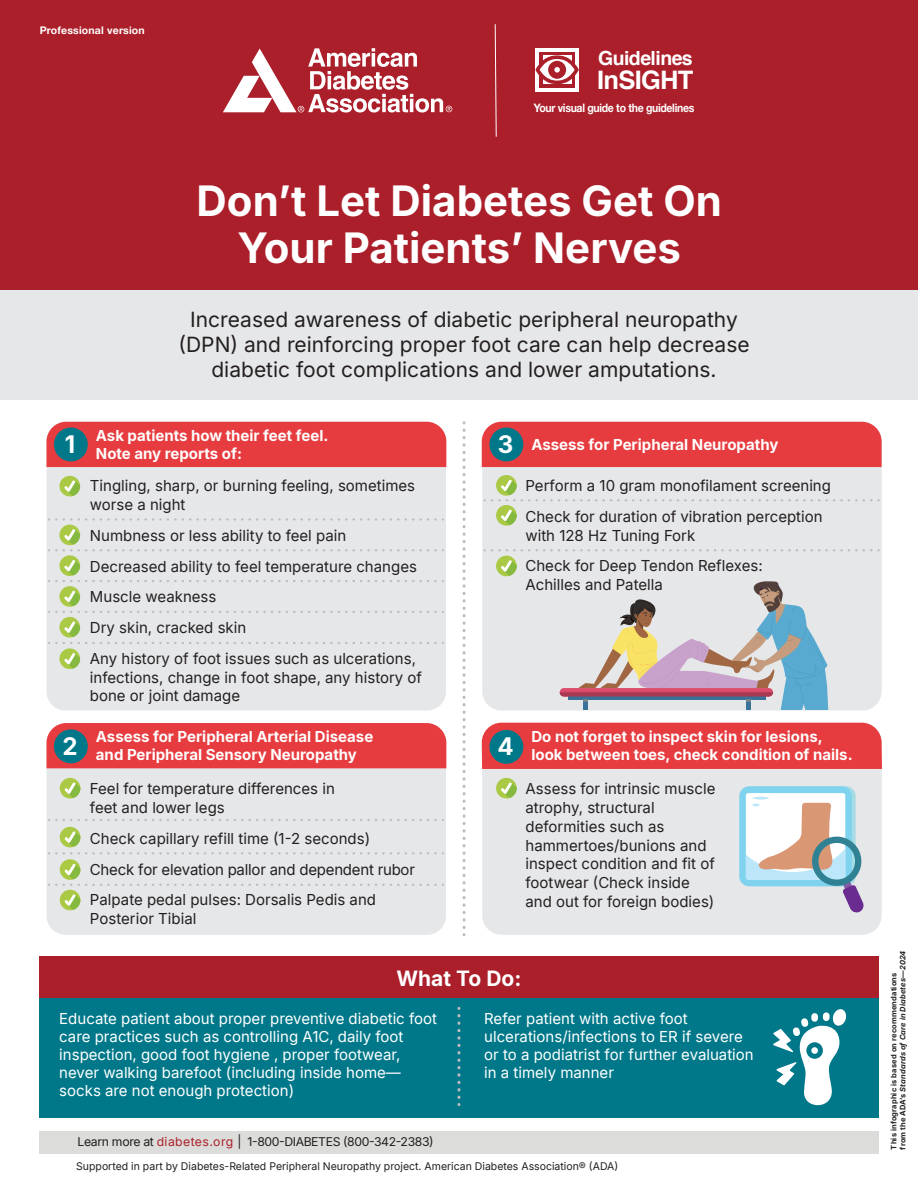
<style>
.page{position:relative;width:918px;height:1188px;background:#fff}
.page>*{position:absolute;margin:0;border:0;box-sizing:border-box;transform-origin:0 0}
.t1{font:700 42px/46.5px "Inter";color:#fff;text-align:center}
.t2{font:700 25.5px "Helvetica";letter-spacing:-.03em;color:#fff}
.t3{font:700 24.15px "Inter";color:#fff}
.t4{font:21px/25.2px "Inter";color:#231f20;text-align:center}
.t5{font:700 21px "Inter";color:#fff}
.t6{font:700 19.5px "Helvetica";letter-spacing:-.03em;color:#fff}
.t7{font:15px/18.8px "Inter";color:#231f20}
.t8{font:15px/18px "Inter";color:#fff}
.t9{font:700 15px/18px "Inter";color:#fff}
.t10{font:12px "Inter";letter-spacing:-.035em;color:#211e1e}
.t11{font:700 11.7px "Helvetica Neue LT Pro";letter-spacing:-.03em;color:#fff;scale:.9 1}
.t12{font:10.5px "Inter";color:#211e1e}
.t13{font:700 10.5px "Helvetica Neue";letter-spacing:.015em;color:#fff}
.t14{font:700 7.5px/9px "Inter";letter-spacing:.015em;color:#211e1e}
.s1{font-size:24.15px}
.s2{color:#ab1f2a}
.s3{font-style:italic}
</style>
<div class="page">
<div style="left:482px;top:724px;width:400px;height:211px;background:#e6e7e9;border-radius:19px"></div>
<div style="left:496px;top:778px;width:21px;height:21px;background:#aac945;border-radius:50%"></div>
<svg style="left:501px;top:782px;width:16px;height:16px"></svg>
<div style="left:482px;top:422px;width:400px;height:289px;background:#e6e7e9;border-radius:19px"></div>
<svg style="left:492px;top:549px;width:387px;height:2px"></svg>
<div style="left:47px;top:422px;width:399px;height:289px;background:#e6e7e9;border-radius:19px"></div>
<div style="left:47px;top:724px;width:399px;height:211px;background:#e6e7e9;border-radius:19px"></div>
<div style="left:47px;top:422px;width:399px;height:45px;background:#e73c3f"></div>
<div style="left:47px;top:723px;width:399px;height:45px;background:#e73c3f"></div>
<div style="left:482px;top:422px;width:400px;height:45px;background:#e73c3f"></div>
<div style="left:39px;top:967px;width:840px;height:151px;background:#007889"></div>
<div style="left:39px;top:956px;width:840px;height:42px;background:#ab1f2a"></div>
<div style="left:0;top:0;width:918px;height:291px;background:#ab1f2a"></div>
<div style="left:0;top:290px;width:918px;height:110px;background:#e6e7e9"></div>
<svg style="left:223px;top:48px;width:229px;height:65px"></svg>
<svg style="left:494px;top:24px;width:3px;height:113px"></svg>
<div style="left:536px;top:48px;width:43px;height:43px;background:#fff"></div>
<div style="left:539px;top:52px;width:36px;height:36px;background:#ab1f2a"></div>
<svg style="left:535px;top:55px;width:44px;height:29px"></svg>
<div style="left:40px;top:1131px;width:839px;height:22px;background:#dcdcda"></div>
<svg style="left:463px;top:430px;width:3px;height:506px"></svg>
<svg style="left:457px;top:1016px;width:3px;height:89px"></svg>
<div style="left:59px;top:476px;width:21px;height:20px;background:#aac945;border-radius:50%"></div>
<svg style="left:64px;top:480px;width:16px;height:16px"></svg>
<div style="left:59px;top:525px;width:21px;height:20px;background:#aac945;border-radius:50%"></div>
<div style="left:59px;top:555px;width:21px;height:21px;background:#aac945;border-radius:50%"></div>
<div style="left:59px;top:586px;width:21px;height:21px;background:#aac945;border-radius:50%"></div>
<div style="left:59px;top:617px;width:21px;height:21px;background:#aac945;border-radius:50%"></div>
<svg style="left:59px;top:648px;width:21px;height:21px"></svg>
<svg style="left:64px;top:653px;width:16px;height:16px"></svg>
<div style="left:60px;top:778px;width:20px;height:21px;background:#aac945;border-radius:50%"></div>
<svg style="left:65px;top:782px;width:15px;height:16px"></svg>
<div style="left:60px;top:827px;width:20px;height:20px;background:#aac945;border-radius:50%"></div>
<div style="left:60px;top:859px;width:20px;height:21px;background:#aac945;border-radius:50%"></div>
<div style="left:60px;top:890px;width:20px;height:20px;background:#aac945;border-radius:50%"></div>
<svg style="left:65px;top:894px;width:15px;height:16px"></svg>
<div style="left:496px;top:475px;width:21px;height:21px;background:#aac945;border-radius:50%"></div>
<svg style="left:492px;top:480px;width:387px;height:21px"></svg>
<div style="left:496px;top:505px;width:21px;height:21px;background:#aac945;border-radius:50%"></div>
<svg style="left:501px;top:509px;width:16px;height:16px"></svg>
<div style="left:496px;top:556px;width:21px;height:20px;background:#aac945;border-radius:50%"></div>
<svg style="left:501px;top:560px;width:16px;height:16px"></svg>
<svg style="left:560px;top:581px;width:269px;height:128px"></svg>
<svg style="left:56px;top:621px;width:388px;height:23px"></svg>
<svg style="left:56px;top:819px;width:388px;height:2px"></svg>
<svg style="left:56px;top:831px;width:388px;height:23px"></svg>
<svg style="left:56px;top:864px;width:388px;height:22px"></svg>
<svg style="left:56px;top:591px;width:388px;height:22px"></svg>
<svg style="left:56px;top:560px;width:388px;height:22px"></svg>
<svg style="left:56px;top:529px;width:388px;height:22px"></svg>
<svg style="left:56px;top:518px;width:388px;height:3px"></svg>
<div style="left:54px;top:428px;width:34px;height:33px;background:#007889;border-radius:50%"></div>
<div style="left:489px;top:428px;width:34px;height:33px;background:#007889;border-radius:50%"></div>
<div style="left:54px;top:729px;width:34px;height:34px;background:#007889;border-radius:50%"></div>
<div style="left:482px;top:723px;width:400px;height:46px;background:#e73c3f"></div>
<div style="left:489px;top:730px;width:34px;height:34px;background:#007889;border-radius:50%"></div>
<svg style="left:773px;top:1009px;width:74px;height:96px"></svg>
<div style="left:739px;top:786px;width:113px;height:100px;background:#80d3ef;border-radius:10px"></div>
<div style="left:746px;top:793px;width:99px;height:86px;background:#fff;border-radius:2px"></div>
<svg style="left:746px;top:797px;width:118px;height:116px"></svg>
<p class="t13" style="left:40px;top:22px;width:107px">Professional version</p>
<h3 class="t6" style="left:598px;top:42px;width:96px">Guidelines</h3>
<p class="t11" style="left:534px;top:101px;width:180px">Your visual guide to the guidelines</p>
<h2 class="t2" style="left:597px;top:59px;width:98px">InSIGHT</h2>
<h1 class="t1" style="left:197px;top:176px;width:527px">Don’t Let Diabetes Get On<br>Your Patients’ Nerves</h1>
<h3 class="t4" style="left:178px;top:306px;width:573px">Increased awareness of diabetic peripheral neuropathy (DPN) and reinforcing proper foot care can help decrease diabetic foot complications and lower amputations.</h3>
<p class="t9" style="left:96px;top:427px;width:234px">Ask patients how their feet feel.<br>Note any reports of:</p>
<h3 class="t3" style="left:65px;top:426px;width:12px">1</h3>
<p class="t9" style="left:498px;top:435px;width:282px"><span class="s1">3</span> Assess for Peripheral Neuropathy</p>
<p class="t7" style="left:90px;top:476px;width:327px">Tingling, sharp, or burning feeling, sometimes worse a night</p>
<p class="t7" style="left:90px;top:520px;width:329px;line-height:30.8px">Numbness or less ability to feel pain Decreased ability to feel temperature changes Muscle weakness<br>Dry skin, cracked skin<br>Any history of foot issues such as ulcerations,</p>
<p class="t7" style="left:90px;top:667px;width:334px">infections, change in foot shape, any history of bone or joint damage</p>
<p class="t7" style="left:525px;top:470px;width:307px;line-height:30.8px">Perform a 10 gram monofilament screening<br>Check for duration of vibration perception</p>
<p class="t7" style="left:525px;top:519px;width:239px;line-height:30.8px">with 128 Hz Tuning Fork<br>Check for Deep Tendon Reflexes:</p>
<p class="t7" style="left:525px;top:575px;width:139px">Achilles and Patella</p>
<p class="t9" style="left:63px;top:727px;width:312px;text-indent:33px">Assess for Peripheral Arterial Disease<br><sup>2</sup> and Peripheral Sensory Neuropathy</p>
<h3 class="t3" style="left:498px;top:728px;width:18px">4</h3>
<p class="t9" style="left:531px;top:728px;width:323px">Do not forget to inspect skin for lesions, look between toes, check condition of nails.</p>
<p class="t7" style="left:90px;top:779px;width:246px">Feel for temperature differences in feet and lower legs</p>
<p class="t7" style="left:90px;top:823px;width:327px;line-height:30.8px">Check capillary refill time (1-2 seconds)<br>Check for elevation pallor and dependent rubor<br>Palpate pedal pulses: Dorsalis Pedis and</p>
<p class="t7" style="left:90px;top:909px;width:108px">Posterior Tibial</p>
<p class="t7" style="left:525px;top:779px;width:191px">Assess for intrinsic muscle atrophy, structural deformities such as hammertoes/bunions and inspect condition and fit of footwear (Check inside and out for foreign bodies)</p>
<h3 class="t5" style="left:396px;top:963px;width:126px">What To Do:</h3>
<p class="t8" style="left:59px;top:1009px;width:379px">Educate patient about proper preventive diabetic foot care practices such as controlling A1C, daily foot inspection, good foot hygiene , proper footwear, never walking barefoot (including inside home— socks are not enough protection)</p>
<p class="t10" style="left:77px;top:1133px;width:358px">Learn more at <span class="s2">diabetes.org</span> | 1-800-DIABETES (800-342-2383)</p>
<p class="t8" style="left:484px;top:1009px;width:271px">Refer patient with active foot ulcerations/infections to ER if severe or to a podiatrist for further evaluation in a timely manner</p>
<p class="t12" style="left:76px;top:1159px;width:544px">Supported in part by Diabetes-Related Peripheral Neuropathy project. American Diabetes Association® (ADA)</p>
<p class="t14" style="left:889px;top:1150px;width:201px;rotate:-90deg">This infographic is based on recommendations<br>from the ADA’s <span class="s3">Standards of Care in Diabetes—2024</span></p>
</div>
